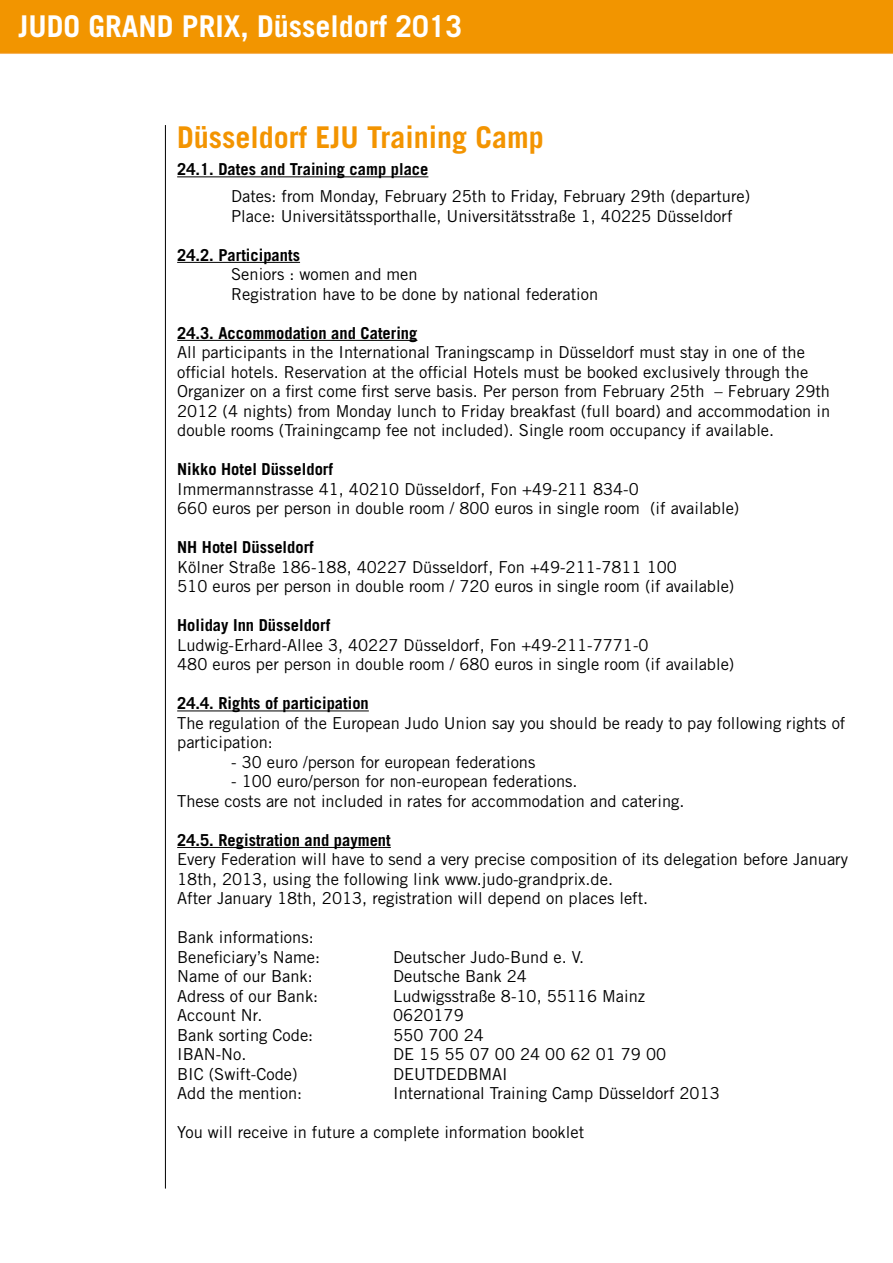
<style>
.page{position:relative;width:893px;height:1263px;background:#fff}
.page>*{position:absolute;margin:0;border:0;box-sizing:border-box;transform-origin:0 0}
.t1{font:700 30px "Trade Gothic";color:#fff}
.t2{font:700 30px "Trade Gothic";color:#f39400}
.t3{font:16.5px/19.5px "Trade Gothic";color:#000}
.t4{font:700 16.5px "Trade Gothic";color:#000}
</style>
<div class="page">
<img style="left:0;top:0;width:893px;height:1189px">
<hr style="left:177px;top:176px;width:251px;height:1px;background:#000">
<hr style="left:177px;top:262px;width:123px;height:1px;background:#000">
<hr style="left:177px;top:340px;width:240px;height:1px;background:#000">
<hr style="left:177px;top:710px;width:192px;height:1px;background:#000">
<hr style="left:177px;top:847px;width:214px;height:1px;background:#000">
<hr style="left:165px;top:125px;width:1px;height:1063px;background:#000">
<h1 class="t1" style="left:19px;top:8px;width:445px">JUDO GRAND PRIX, Düsseldorf 2013</h1>
<h1 class="t2" style="left:177px;top:119px;width:368px">Düsseldorf EJU Training Camp</h1>
<p class="t4" style="left:177px;top:159px;width:253px">24.1. Dates and Training camp place</p>
<p class="t3" style="left:231px;top:186px;width:521px">Dates: from Monday, February 25th to Friday, February 29th (departure)<br>Place: Universitätssporthalle, Universitätsstraße 1, 40225 Düsseldorf</p>
<p class="t4" style="left:177px;top:245px;width:124px">24.2. Participants</p>
<p class="t3" style="left:231px;top:264px;width:369px">Seniors : women and men<br>Registration have to be done by national federation</p>
<p class="t4" style="left:177px;top:323px;width:242px">24.3. Accommodation and Catering</p>
<p class="t3" style="left:177px;top:342px;width:655px">All participants in the International Traningscamp in Düsseldorf must stay in one of the official hotels. Reservation at the official Hotels must be booked exclusively through the Organizer on a first come first serve basis. Per person from February 25th – February 29th 2012 (4 nights) from Monday lunch to Friday breakfast (full board) and accommodation in double rooms (Trainingcamp fee not included). Single room occupancy if available.</p>
<p class="t4" style="left:177px;top:459px;width:157px">Nikko Hotel Düsseldorf</p>
<p class="t3" style="left:177px;top:479px;width:564px">Immermannstrasse 41, 40210 Düsseldorf, Fon +49-211 834-0<br>660 euros per person in double room / 800 euros in single room (if available)</p>
<p class="t4" style="left:177px;top:537px;width:138px">NH Hotel Düsseldorf</p>
<p class="t3" style="left:177px;top:557px;width:559px">Kölner Straße 186-188, 40227 Düsseldorf, Fon +49-211-7811 100<br>510 euros per person in double room / 720 euros in single room (if available)</p>
<p class="t4" style="left:177px;top:615px;width:155px">Holiday Inn Düsseldorf</p>
<p class="t3" style="left:177px;top:635px;width:559px">Ludwig-Erhard-Allee 3, 40227 Düsseldorf, Fon +49-211-7771-0<br>480 euros per person in double room / 680 euros in single room (if available)</p>
<p class="t4" style="left:177px;top:693px;width:193px">24.4. Rights of participation</p>
<p class="t3" style="left:177px;top:713px;width:670px">The regulation of the European Judo Union say you should be ready to pay following rights of participation:</p>
<p class="t3" style="left:231px;top:752px;width:306px">- 30 euro /person for european federations</p>
<p class="t3" style="left:177px;top:771px;width:509px;text-indent:54px">- 100 euro/person for non-european federations.<br>These costs are not included in rates for accommodation and catering.</p>
<p class="t4" style="left:177px;top:830px;width:215px">24.5. Registration and payment</p>
<p class="t3" style="left:177px;top:849px;width:672px">Every Federation will have to send a very precise composition of its delegation before January<br>18th, 2013, using the following link www.judo-grandprix.de.<br>After January 18th, 2013, registration will depend on places left.</p>
<p class="t3" style="left:177px;top:927px;width:144px">Bank informations:<br>Beneficiary’s Name:</p>
<p class="t3" style="left:393px;top:947px;width:193px">Deutscher Judo-Bund e. V.</p>
<p class="t3" style="left:177px;top:966px;width:137px">Name of our Bank:</p>
<p class="t3" style="left:393px;top:966px;width:135px">Deutsche Bank 24</p>
<p class="t3" style="left:177px;top:986px;width:143px">Adress of our Bank:</p>
<p class="t3" style="left:393px;top:986px;width:254px">Ludwigsstraße 8-10, 55116 Mainz</p>
<p class="t3" style="left:177px;top:1005px;width:87px">Account Nr.</p>
<p class="t3" style="left:393px;top:1005px;width:72px">0620179</p>
<p class="t3" style="left:177px;top:1025px;width:138px">Bank sorting Code:</p>
<p class="t3" style="left:393px;top:1025px;width:92px">550 700 24</p>
<p class="t3" style="left:177px;top:1045px;width:71px">IBAN-No.</p>
<p class="t3" style="left:393px;top:1045px;width:275px">DE 15 55 07 00 24 00 62 01 79 00</p>
<p class="t3" style="left:177px;top:1064px;width:122px">BIC (Swift-Code)</p>
<p class="t3" style="left:393px;top:1064px;width:116px">DEUTDEDBMAI</p>
<p class="t3" style="left:177px;top:1084px;width:127px">Add the mention:</p>
<p class="t3" style="left:393px;top:1084px;width:328px">International Training Camp Düsseldorf 2013</p>
<p class="t3" style="left:177px;top:1123px;width:408px">You will receive in future a complete information booklet</p>
</div>
